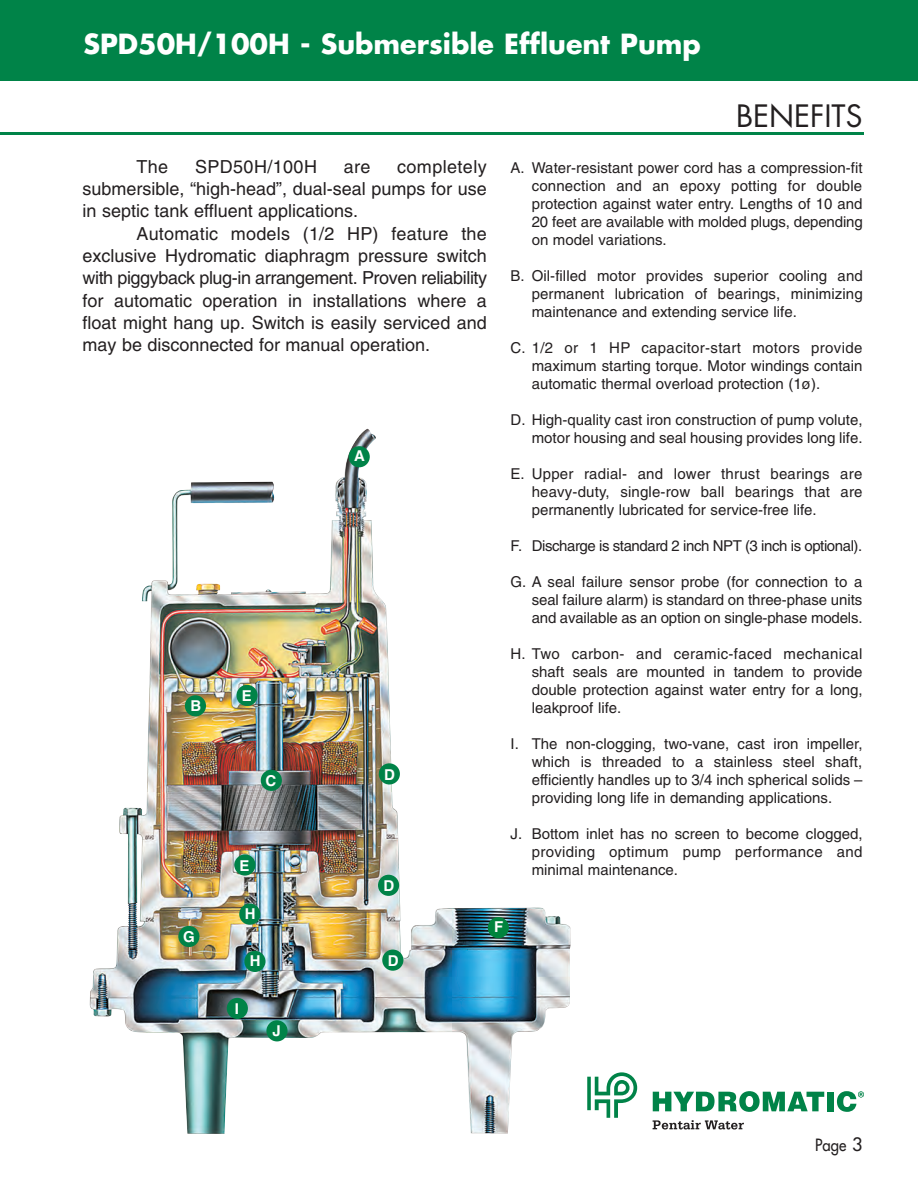
<style>
.page{position:relative;width:918px;height:1188px;background:#fff}
.page>*{position:absolute;margin:0;border:0;box-sizing:border-box;transform-origin:0 0}
.t1{font:30px "Futura";color:#231f20}
.t2{font:700 27px "Futura";color:#fff}
.t3{font:18px/22.4px "Helvetica";color:#231f20;text-align:justify}
.t4{font:18px "Helvetica";letter-spacing:.02em;color:#231f20}
.t5{font:16.5px "Futura";color:#231f20;scale:.9 1}
.t6{font:15px/18px "Helvetica";color:#231f20;text-align:justify}
.t7{font:15px "Helvetica";letter-spacing:-.03em;color:#231f20}
.t8{font:700 15px "Helvetica";color:#fff}
.s1{font-size:18px}
</style>
<div class="page">
<img style="left:90px;top:478px;width:480px;height:656px">
<div style="left:0;top:0;width:918px;height:81px;background:#008348"></div>
<div style="left:349px;top:446px;width:21px;height:21px;background:#008348;border-radius:50%"></div>
<div style="left:185px;top:695px;width:21px;height:21px;background:#008348;border-radius:50%"></div>
<div style="left:261px;top:770px;width:21px;height:21px;background:#008348;border-radius:50%"></div>
<div style="left:379px;top:763px;width:21px;height:22px;background:#008348;border-radius:50%"></div>
<div style="left:236px;top:685px;width:22px;height:21px;background:#008348;border-radius:50%"></div>
<div style="left:488px;top:917px;width:21px;height:21px;background:#00843d;border-radius:50%"></div>
<div style="left:178px;top:926px;width:21px;height:21px;background:#008348;border-radius:50%"></div>
<div style="left:239px;top:904px;width:21px;height:21px;background:#008348;border-radius:50%"></div>
<div style="left:227px;top:998px;width:21px;height:21px;background:#008348;border-radius:50%"></div>
<hr style="left:0;top:132px;width:864px;height:3px;background:#008348">
<div style="left:378px;top:875px;width:21px;height:21px;background:#008348;border-radius:50%"></div>
<div style="left:382px;top:950px;width:21px;height:21px;background:#008348;border-radius:50%"></div>
<div style="left:234px;top:854px;width:22px;height:22px;background:#008348;border-radius:50%"></div>
<div style="left:266px;top:1020px;width:22px;height:21px;background:#008348;border-radius:50%"></div>
<div style="left:244px;top:951px;width:22px;height:21px;background:#008348;border-radius:50%"></div>
<svg style="left:653px;top:1091px;width:171px;height:21px"></svg>
<div style="left:827px;top:1092px;width:7px;height:19px;background:#008348"></div>
<svg style="left:587px;top:1072px;width:50px;height:46px"></svg>
<svg style="left:837px;top:1091px;width:27px;height:21px"></svg>
<svg style="left:653px;top:1120px;width:91px;height:10px"></svg>
<h2 class="t2" style="left:83px;top:31px;width:619px">SPD50H/100H - Submersible Effluent Pump</h2>
<h1 class="t1" style="left:736px;top:102px;width:128px">BENEFITS</h1>
<p class="t3" style="left:136px;top:157px;width:33px">The</p>
<p class="t4" style="left:195px;top:160px;width:124px">SPD50H/100H</p>
<p class="t3" style="left:344px;top:157px;width:28px">are</p>
<p class="t3" style="left:82px;top:157px;width:406px;text-indent:315px">completely submersible, “high-head”, dual-seal pumps for use in septic tank effluent applications.</p>
<p class="t3" style="left:82px;top:224px;width:406px;text-indent:54px">Automatic models (1/2 HP) feature the exclusive Hydromatic diaphragm pressure switch with piggyback plug-in arrangement. Proven reliability for automatic operation in installations where a float might hang up. Switch is easily serviced and may be disconnected for manual operation.</p>
<p class="t8" style="left:354px;top:450px;width:12px">A</p>
<p class="t8" style="left:190px;top:700px;width:12px">B</p>
<p class="t8" style="left:183px;top:930px;width:13px">G</p>
<p class="t8" style="left:242px;top:690px;width:12px">E</p>
<p class="t8" style="left:266px;top:774px;width:12px">C</p>
<p class="t8" style="left:240px;top:859px;width:12px">E</p>
<p class="t8" style="left:245px;top:907px;width:12px">H</p>
<p class="t8" style="left:250px;top:955px;width:12px">H</p>
<p class="t8" style="left:384px;top:768px;width:12px">D</p>
<p class="t8" style="left:384px;top:880px;width:12px">D</p>
<p class="t8" style="left:388px;top:955px;width:12px">D</p>
<p class="t6" style="left:532px;top:161px;width:332px;text-indent:-21px">A. Water-resistant power cord has a compression-fit connection and an epoxy potting for double protection against water entry. Lengths of 10 and 20 feet are available with molded plugs, depending on model variations.</p>
<p class="t6" style="left:532px;top:269px;width:333px;text-indent:-21px">B. Oil-filled motor provides superior cooling and permanent lubrication of bearings, minimizing maintenance and extending service life.</p>
<p class="t6" style="left:532px;top:341px;width:332px;text-indent:-21px">C. 1/2 or 1 HP capacitor-start motors provide maximum starting torque. Motor windings contain automatic thermal overload protection (1ø).</p>
<p class="t6" style="left:511px;top:413px;width:354px;text-align:right">D. High-quality cast iron construction of pump volute, motor housing and seal housing provides long life.</p>
<p class="t6" style="left:532px;top:467px;width:332px;text-indent:-21px">E. Upper radial- and lower thrust bearings are heavy-duty, single-row ball bearings that are permanently lubricated for service-free life.</p>
<p class="t7" style="left:511px;top:541px;width:353px">F. Discharge is standard 2 inch NPT (3 inch is optional).</p>
<p class="t6" style="left:532px;top:575px;width:332px;text-indent:-21px">G. A seal failure sensor probe (for connection to a seal failure alarm) is standard on three-phase units and available as an option on single-phase models.</p>
<p class="t6" style="left:532px;top:647px;width:332px;text-indent:-21px">H. Two carbon- and ceramic-faced mechanical shaft seals are mounted in tandem to provide double protection against water entry for a long, leakproof life.</p>
<p class="t6" style="left:532px;top:737px;width:332px;text-indent:-21px">I. The non-clogging, two-vane, cast iron impeller, which is threaded to a stainless steel shaft, efficiently handles up to 3/4 inch spherical solids – providing long life in demanding applications.</p>
<p class="t6" style="left:532px;top:827px;width:332px;text-indent:-21px">J. Bottom inlet has no screen to become clogged, providing optimum pump performance and minimal maintenance.</p>
<p class="t8" style="left:494px;top:921px;width:11px">F</p>
<p class="t8" style="left:235px;top:1002px;width:6px">I</p>
<p class="t8" style="left:273px;top:1025px;width:10px">J</p>
<p class="t5" style="left:815px;top:1137px;width:54px">Page <span class="s1">3</span></p>
</div>
